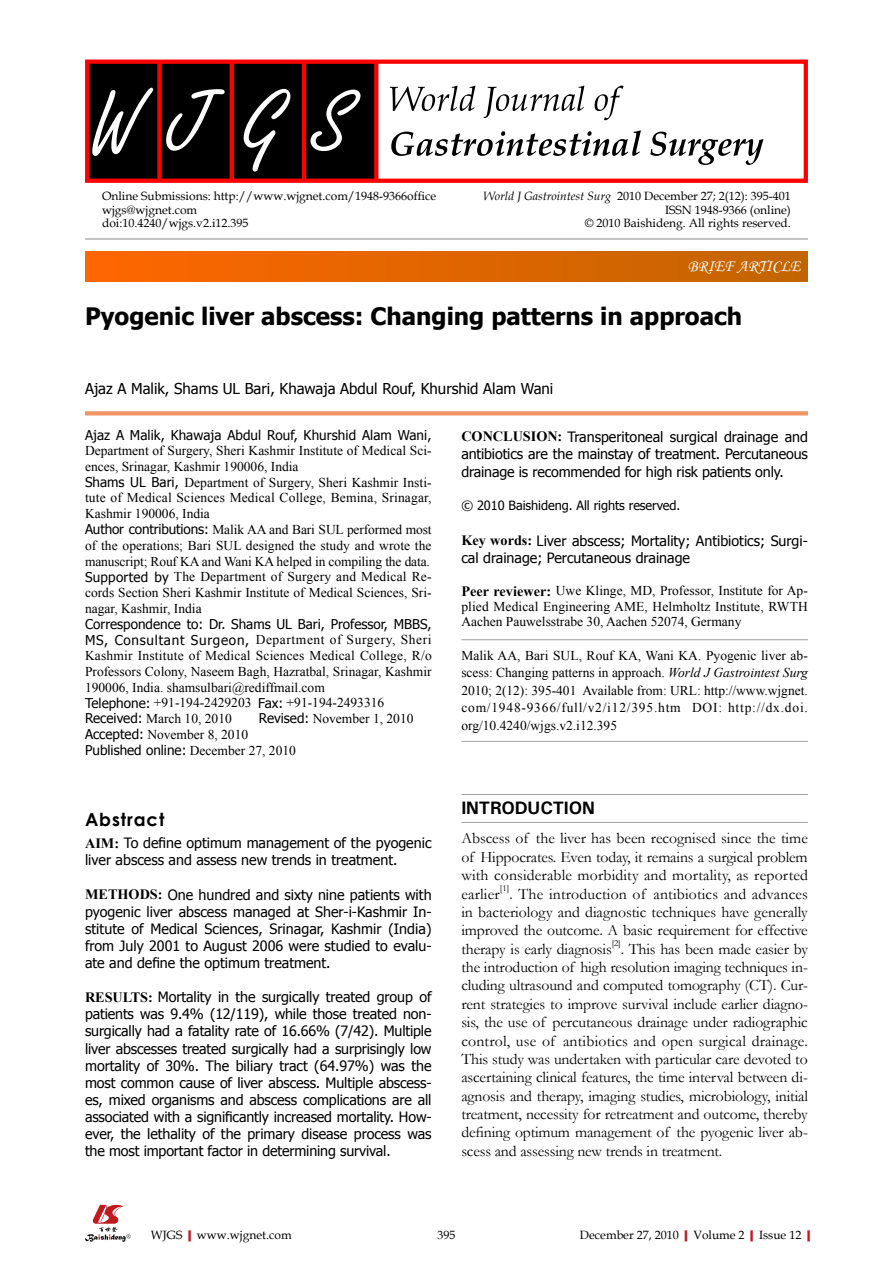
<style>
.page{position:relative;width:893px;height:1263px;background:#fff}
.page>*{position:absolute;margin:0;border:0;box-sizing:border-box;transform-origin:0 0}
.t1{font:700 24px "Tahoma";color:#000}
.t2{font:700 18px "Univers";letter-spacing:-.01em;color:#000}
.t3{font:700 18px "Century Gothic";letter-spacing:.05em;color:#000}
.t4{font:16.5px "Monotype Corsiva";color:#fff}
.t5{font:15.75px/18.3px "Garamond";letter-spacing:-.01em;color:#000;text-align:justify}
.t6{font:15px "Tahoma";color:#000}
.t7{font:14.25px/17.1px "Tahoma";color:#000;text-align:justify}
.t8{font:13.5px/15.8px "Times New Roman";color:#000}
.t9{font:13.5px "Tahoma";color:#000}
.t10{font:12.75px "Tahoma";letter-spacing:-.005em;color:#000}
.t11{font:12px/13.5px "Book Antiqua";color:#000}
.t12{font:9.15px "Garamond";color:#000}
.s1{font-style:italic}
.s2{font-family:"Tahoma"}
.s3{font-family:"Times New Roman"}
.s4{font-family:"Times New Roman";font-weight:700}
.s5{font-weight:700;font-size:14.25px}
.s6{font-weight:700;color:#c01920}
</style>
<div class="page">
<svg style="left:85px;top:411px;width:723px;height:4px;background:#f19a6e"></svg>
<div style="left:85px;top:252px;width:723px;height:29px;background:linear-gradient(to right,#f60,#c16500)"></div>
<hr style="left:85px;top:239px;width:723px;height:1px;background:#898989">
<svg style="left:85px;top:1205px;width:46px;height:37px"></svg>
<div style="left:87px;top:61px;width:289px;height:121px;background:#000"></div>
<div style="left:157px;top:61px;width:5px;height:121px;background:#f00"></div>
<svg style="left:230px;top:65px;width:4px;height:113px"></svg>
<hr style="left:302px;top:61px;width:4px;height:121px;background:#f00">
<svg style="left:374px;top:65px;width:4px;height:113px"></svg>
<div style="left:85px;top:60px;width:723px;height:123px;border:4px solid #f00"></div>
<svg style="left:311px;top:90px;width:49px;height:61px"></svg>
<svg style="left:244px;top:89px;width:46px;height:83px"></svg>
<svg style="left:166px;top:89px;width:59px;height:62px"></svg>
<svg style="left:92px;top:88px;width:61px;height:68px"></svg>
<svg style="left:390px;top:86px;width:234px;height:34px"></svg>
<svg style="left:391px;top:130px;width:372px;height:35px"></svg>
<hr style="left:461px;top:794px;width:347px;height:1px;background:#9f9fa0">
<hr style="left:461px;top:822px;width:347px;height:1px;background:#9f9fa0">
<hr style="left:461px;top:639px;width:347px;height:1px;background:#9f9fa0">
<hr style="left:461px;top:741px;width:347px;height:1px;background:#9f9fa0">
<p class="t11" style="left:102px;top:189px;width:336px">Online Submissions: http://www.wjgnet.com/1948-9366office wjgs@wjgnet.com<br>doi:10.4240/wjgs.v2.i12.395</p>
<p class="t11" style="left:483px;top:189px;width:309px;text-align:right"><span class="s1">World J Gastrointest Surg</span> 2010 December 27; 2(12): 395-401<br>ISSN 1948-9366 (online)<br>© 2010 Baishideng. All rights reserved.</p>
<p class="t4" style="left:688px;top:256px;width:114px">BRIEF ARTICLE</p>
<h1 class="t1" style="left:85px;top:299px;width:659px">Pyogenic liver abscess: Changing patterns in approach</h1>
<p class="t6" style="left:85px;top:379px;width:470px">Ajaz A Malik, Shams UL Bari, Khawaja Abdul Rouf, Khurshid Alam Wani</p>
<p class="t9" style="left:85px;top:426px;width:348px">Ajaz A Malik, Khawaja Abdul Rouf, Khurshid Alam Wani,</p>
<p class="t8" style="left:85px;top:443px;width:348px">Department of Surgery, Sheri Kashmir Institute of Medical Sci&shy;ences, Srinagar, Kashmir 190006, India<br><span class="s2">Shams UL Bari,</span> Department of Surgery, Sheri Kashmir Insti&shy;tute of Medical Sciences Medical College, Bemina, Srinagar, Kashmir 190006, India<br><span class="s2">Author contributions:</span> Malik AA and Bari SUL performed most of the operations; Bari SUL designed the study and wrote the manuscript; Rouf KA and Wani KA helped in compiling the data.<br><span class="s2">Supported by</span> The Department of Surgery and Medical Re&shy;cords Section Sheri Kashmir Institute of Medical Sciences, Sri&shy;nagar, Kashmir, India</p>
<p class="t9" style="left:85px;top:615px;width:348px">Correspondence to: Dr. Shams UL Bari, Professor, MBBS,</p>
<p class="t8" style="left:85px;top:632px;width:348px"><span class="s2">MS, Consultant Surgeon,</span> Department of Surgery, Sheri Kashmir Institute of Medical Sciences Medical College, R/o Professors Colony, Naseem Bagh, Hazratbal, Srinagar, Kashmir 190006, India. shamsulbari@rediffmail.com<br><span class="s2">Telephone:</span> +91-194-2429203 <span class="s2">Fax:</span> +91-194-2493316<br><span class="s2">Received:</span> March 10, 2010</p>
<p class="t8" style="left:259px;top:710px;width:156px"><span class="s2">Revised:</span> November 1, 2010</p>
<p class="t8" style="left:85px;top:726px;width:165px"><span class="s2">Accepted:</span> November 8, 2010</p>
<p class="t9" style="left:85px;top:741px;width:212px">Published online: <span class="s3">December 27, 2010</span></p>
<h2 class="t3" style="left:85px;top:806px;width:81px">Abstract</h2>
<p class="t7" style="left:85px;top:834px;width:348px"><span class="s4">AIM:</span> To define optimum management of the pyogenic liver abscess and assess new trends in treatment.</p>
<p class="t7" style="left:85px;top:885px;width:348px"><span class="s4">METHODS:</span> One hundred and sixty nine patients with pyogenic liver abscess managed at Sher-i-Kashmir In&shy;stitute of Medical Sciences, Srinagar, Kashmir (India) from July 2001 to August 2006 were studied to evalu&shy;ate and define the optimum treatment.</p>
<p class="t7" style="left:85px;top:988px;width:348px"><span class="s4">RESULTS:</span> Mortality in the surgically treated group of patients was 9.4% (12/119), while those treated non&shy;surgically had a fatality rate of 16.66% (7/42). Multiple liver abscesses treated surgically had a surprisingly low mortality of 30%. The biliary tract (64.97%) was the most common cause of liver abscess. Multiple abscess&shy;es, mixed organisms and abscess complications are all associated with a significantly increased mortality. How&shy;ever, the lethality of the primary disease process was the most important factor in determining survival.</p>
<p class="t7" style="left:461px;top:427px;width:348px"><span class="s4">CONCLUSION:</span> Transperitoneal surgical drainage and antibiotics are the mainstay of treatment. Percutaneous drainage is recommended for high risk patients only.</p>
<p class="t10" style="left:461px;top:497px;width:221px">© 2010 Baishideng. All rights reserved.</p>
<p class="t7" style="left:461px;top:531px;width:348px"><span class="s4">Key words:</span> Liver abscess; Mortality; Antibiotics; Surgi&shy;cal drainage; Percutaneous drainage</p>
<p class="t8" style="left:461px;top:583px;width:348px;text-align:justify"><span class="s5">Peer reviewer:</span> Uwe Klinge, MD, Professor, Institute for Ap&shy;plied Medical Engineering AME, Helmholtz Institute, RWTH Aachen Pauwelsstrabe 30, Aachen 52074, Germany</p>
<p class="t8" style="left:461px;top:646px;width:348px;line-height:17.5px;text-align:justify">Malik AA, Bari SUL, Rouf KA, Wani KA. Pyogenic liver ab&shy;scess: Changing patterns in approach. <span class="s1">World J Gastrointest Surg </span>2010; 2(12): 395-401 Available from: URL: http://www.wjgnet. com/1948-9366/full/v2/i12/395.htm DOI: http://dx.doi. org/10.4240/wjgs.v2.i12.395</p>
<h2 class="t2" style="left:461px;top:796px;width:135px">INTRODUCTION</h2>
<p class="t5" style="left:461px;top:829px;width:348px">Abscess of the liver has been recognised since the time of Hippocrates. Even today, it remains a surgical problem with considerable morbidity and mortality, as reported earlier</p>
<p class="t12" style="left:500px;top:882px;width:11px">[1]</p>
<p class="t5" style="left:461px;top:884px;width:348px;text-indent:48px">. The introduction of antibiotics and advances in bacteriology and diagnostic techniques have generally improved the outcome. A basic requirement for effective therapy is early diagnosis</p>
<p class="t12" style="left:612px;top:937px;width:11px">[2]</p>
<p class="t5" style="left:461px;top:939px;width:348px;text-indent:159px">. This has been made easier by the introduction of high resolution imaging techniques in&shy;cluding ultrasound and computed tomography (CT). Cur&shy;rent strategies to improve survival include earlier diagno&shy;sis, the use of percutaneous drainage under radiographic control, use of antibiotics and open surgical drainage.<br>This study was undertaken with particular care devoted to ascertaining clinical features, the time interval between di&shy;agnosis and therapy, imaging studies, microbiology, initial treatment, necessity for retreatment and outcome, thereby defining optimum management of the pyogenic liver ab&shy;scess and assessing new trends in treatment.</p>
<p class="t11" style="left:151px;top:1227px;width:142px">WJGS<span class="s6">|</span>www.wjgnet.com</p>
<p class="t11" style="left:437px;top:1227px;width:19px">395</p>
<p class="t11" style="left:580px;top:1227px;width:237px">December 27, 2010<span class="s6">|</span>Volume 2<span class="s6">|</span>Issue 12<span class="s6">|</span></p>
</div>
